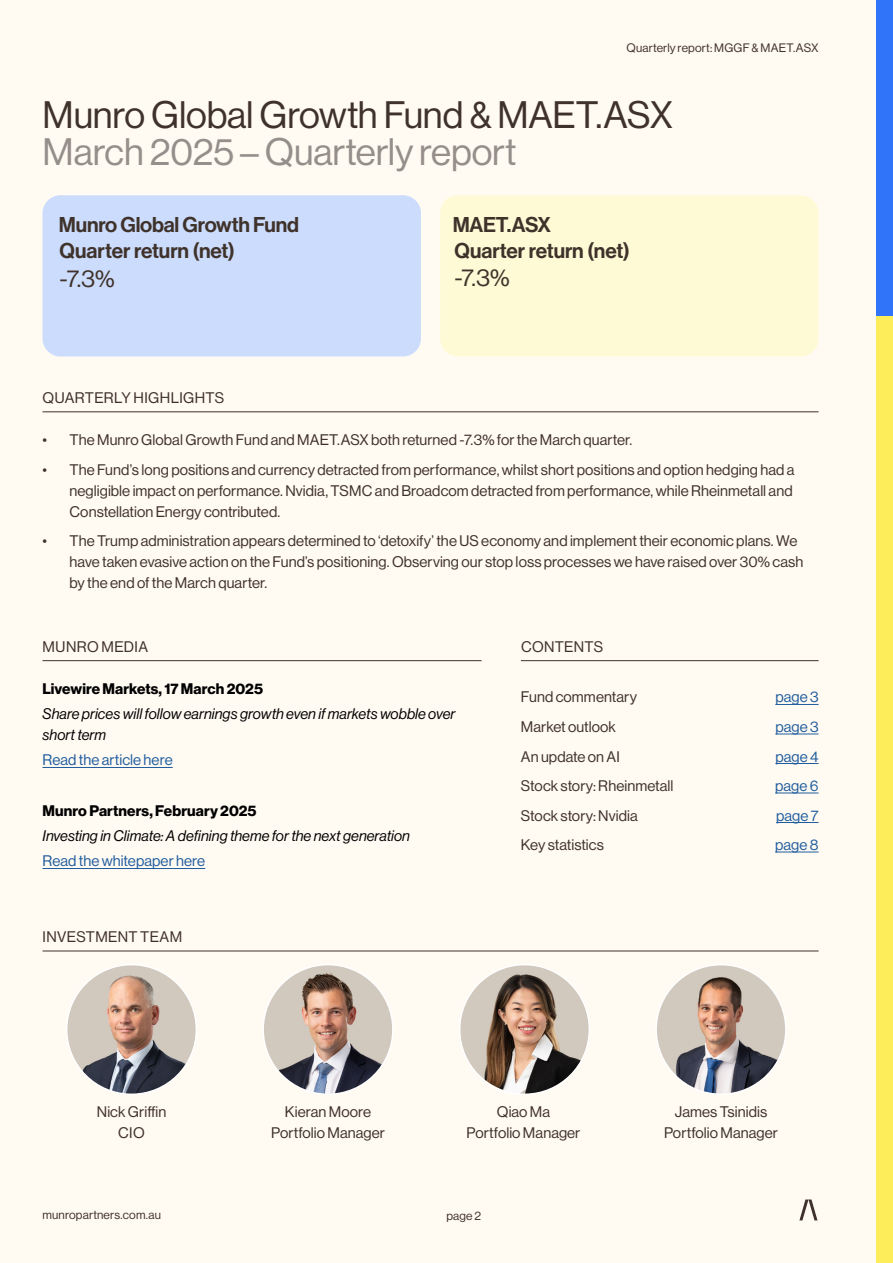
<style>
.page{position:relative;width:893px;height:1263px;background:#fffaf2}
.page>*{position:absolute;margin:0;border:0;box-sizing:border-box;transform-origin:0 0}
.t1{font:37.5px "N Haas Grotesk DS Pro 55 Rg";letter-spacing:-.005em;color:#3f322a}
.t2{font:37.5px "N Haas Grotesk DS Pro 55 Rg";letter-spacing:-.005em;color:#958f8b}
.t3{font:24px "N Haas Grotesk DS Pro 55 Rg";color:#3f322a}
.t4{font:21px/25.8px "N Haas Grotesk DS Pro 65 Md";letter-spacing:-.01em;color:#3f322a}
.t5{font:15px/21px "N Haas Grotesk DS Pro 55 Rg";letter-spacing:.005em;color:#3f322a;text-align:center}
.t6{font:15px/21px "N Haas Grotesk DS Pro 56 It";letter-spacing:.005em;color:#000}
.t7{font:15px "N Haas Grotesk DS Pro 55 Rg";letter-spacing:.005em;color:#215e9e}
.t8{font:15px "N Haas Grotesk DS Pro 75 Bd";letter-spacing:.005em;color:#000}
.t9{font:15px "N Haas Grotesk DS Pro 55 Rg";letter-spacing:.025em;color:#3f322a}
.t10{font:15px "N Haas Grotesk DS Pro 55 Rg";letter-spacing:.03em;color:#3f322a}
.t11{font:12px "N Haas Grotesk DS Pro 55 Rg";letter-spacing:.015em;color:#3f322a}
</style>
<div class="page">
<div style="left:876px;top:316px;width:17px;height:947px;background:#feed5a"></div>
<div style="left:876px;top:0;width:17px;height:316px;background:#3074f9"></div>
<svg style="left:799px;top:1199px;width:18px;height:21px"></svg>
<div style="left:43px;top:195px;width:378px;height:161px;background:#cbdcfd;border-radius:18px"></div>
<hr style="left:43px;top:412px;width:776px;height:1px;background:#3f322a">
<hr style="left:43px;top:660px;width:439px;height:1px;background:#3f322a">
<hr style="left:43px;top:767px;width:130px;height:1px;background:#215e9e">
<hr style="left:43px;top:868px;width:162px;height:1px;background:#215e9e">
<hr style="left:521px;top:660px;width:298px;height:1px;background:#3f322a">
<hr style="left:775px;top:704px;width:44px;height:1px;background:#215e9e">
<hr style="left:775px;top:734px;width:44px;height:1px;background:#215e9e">
<hr style="left:775px;top:763px;width:44px;height:1px;background:#215e9e">
<hr style="left:775px;top:793px;width:44px;height:1px;background:#215e9e">
<hr style="left:776px;top:822px;width:43px;height:1px;background:#215e9e">
<hr style="left:775px;top:852px;width:44px;height:1px;background:#215e9e">
<div style="left:440px;top:195px;width:379px;height:161px;background:#fffad6;border-radius:18px"></div>
<hr style="left:43px;top:951px;width:776px;height:1px;background:#3f322a">
<img style="left:67px;top:965px;width:129px;height:129px;border-radius:65px">
<img style="left:263px;top:965px;width:130px;height:129px;border-radius:65px">
<img style="left:460px;top:965px;width:129px;height:129px;border-radius:65px">
<img style="left:656px;top:965px;width:130px;height:129px;border-radius:65px">
<p class="t11" style="left:626px;top:41px;width:194px">Quarterly report: MGGF &amp; MAET.ASX</p>
<h1 class="t1" style="left:43px;top:94px;width:632px">Munro Global Growth Fund &amp; MAET.ASX</h1>
<h1 class="t2" style="left:43px;top:131px;width:476px">March 2025 – Quarterly report</h1>
<h3 class="t4" style="left:59px;top:212px;width:242px">Munro Global Growth Fund<br>Quarter return (net)</h3>
<h2 class="t3" style="left:60px;top:265px;width:57px">-7.3%</h2>
<h3 class="t4" style="left:453px;top:212px;width:179px">MAET.ASX<br>Quarter return (net)</h3>
<h2 class="t3" style="left:454px;top:264px;width:57px">-7.3%</h2>
<p class="t9" style="left:43px;top:389px;width:183px">QUARTERLY HIGHLIGHTS</p>
<p class="t5" style="left:43px;top:429px;width:591px">• The Munro Global Growth Fund and MAET.ASX both returned -7.3% for the March quarter.</p>
<p class="t5" style="left:70px;top:459px;width:726px;text-align:justify;text-indent:-27px">• The Fund’s long positions and currency detracted from performance, whilst short positions and option hedging had a negligible impact on performance. Nvidia, TSMC and Broadcom detracted from performance, while Rheinmetall and Constellation Energy contributed.</p>
<p class="t5" style="left:70px;top:530px;width:735px;text-align:left;text-indent:-27px">• The Trump administration appears determined to ‘detoxify’ the US economy and implement their economic plans. We have taken evasive action on the Fund’s positioning. Observing our stop loss processes we have raised over 30% cash by the end of the March quarter.</p>
<p class="t10" style="left:43px;top:638px;width:107px">MUNRO MEDIA</p>
<p class="t8" style="left:43px;top:680px;width:222px">Livewire Markets, 17 March 2025</p>
<p class="t6" style="left:43px;top:703px;width:415px">Share prices will follow earnings growth even if markets wobble over short term</p>
<p class="t7" style="left:43px;top:752px;width:132px">Read the article here</p>
<p class="t8" style="left:43px;top:802px;width:216px">Munro Partners, February 2025</p>
<p class="t6" style="left:43px;top:825px;width:369px">Investing in Climate: A defining theme for the next generation</p>
<p class="t7" style="left:43px;top:853px;width:164px">Read the whitepaper here</p>
<p class="t5" style="left:43px;top:927px;width:141px">INVESTMENT TEAM</p>
<p class="t5" style="left:521px;top:636px;width:84px">CONTENTS</p>
<p class="t5" style="left:521px;top:687px;width:118px">Fund commentary</p>
<p class="t7" style="left:775px;top:689px;width:45px">page 3</p>
<p class="t5" style="left:521px;top:716px;width:96px">Market outlook</p>
<p class="t7" style="left:775px;top:718px;width:45px">page 3</p>
<p class="t5" style="left:521px;top:746px;width:100px">An update on AI</p>
<p class="t7" style="left:775px;top:748px;width:45px">page 4</p>
<p class="t5" style="left:521px;top:775px;width:154px">Stock story: Rheinmetall</p>
<p class="t7" style="left:775px;top:777px;width:45px">page 6</p>
<p class="t5" style="left:521px;top:805px;width:118px">Stock story: Nvidia</p>
<p class="t7" style="left:776px;top:807px;width:44px">page 7</p>
<p class="t5" style="left:521px;top:834px;width:85px">Key statistics</p>
<p class="t7" style="left:775px;top:836px;width:45px">page 8</p>
<p class="t5" style="left:466px;top:1101px;width:115px">Qiao Ma<br>Portfolio Manager</p>
<p class="t5" style="left:97px;top:1101px;width:71px">Nick Griffin<br>CIO</p>
<p class="t5" style="left:664px;top:1101px;width:115px">James Tsinidis<br>Portfolio Manager</p>
<p class="t5" style="left:271px;top:1101px;width:115px">Kieran Moore<br>Portfolio Manager</p>
<p class="t11" style="left:43px;top:1208px;width:120px">munropartners.com.au</p>
<p class="t11" style="left:446px;top:1209px;width:36px">page 2</p>
</div>
